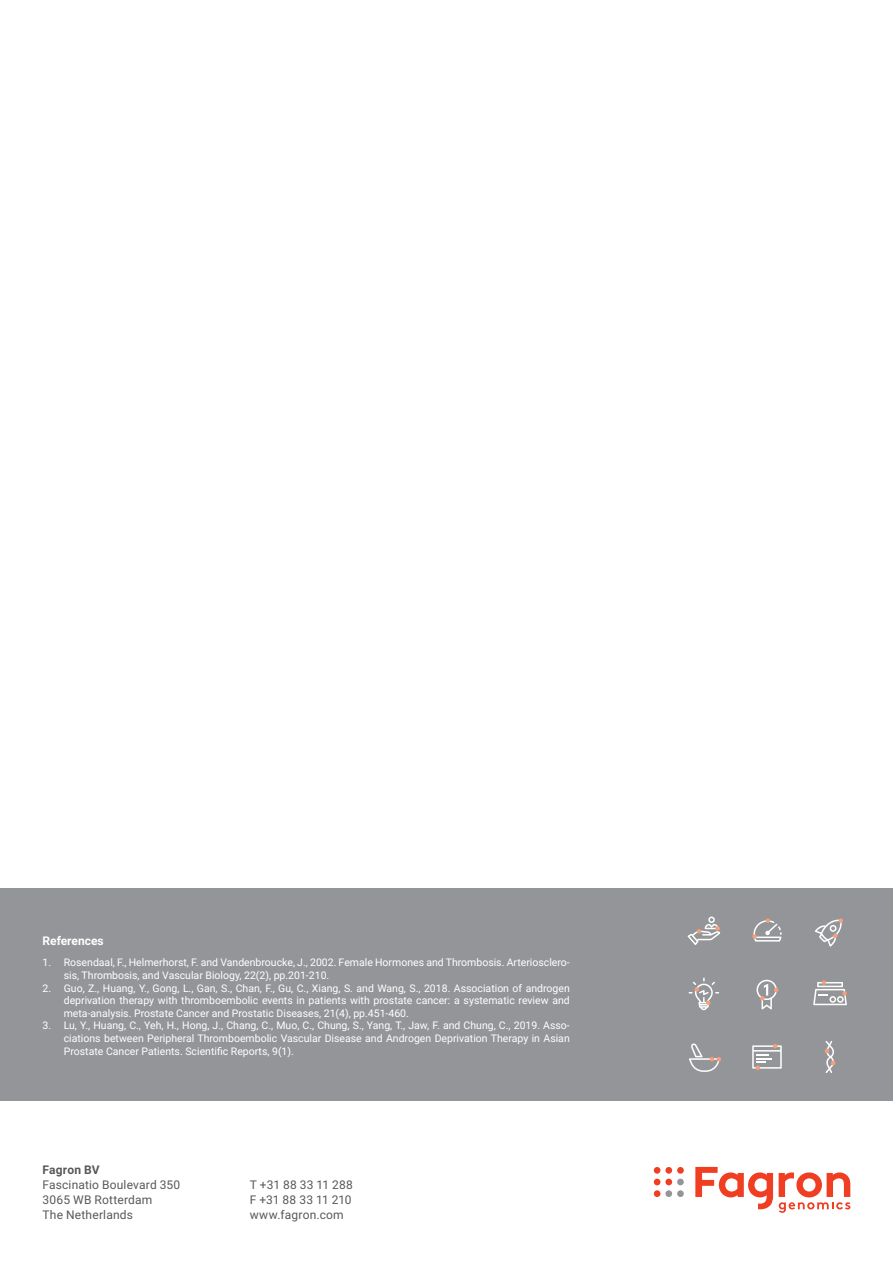
<style>
.page{position:relative;width:893px;height:1263px;background:#fff}
.page>*{position:absolute;margin:0;border:0;box-sizing:border-box;transform-origin:0 0}
.Tab_Text_Caption{font:12px "Roboto";letter-spacing:.015em;color:#57585a}
.t1{font:700 12px "Roboto";color:#fff}
.Tab_Text_Caption-2{font:700 12px "Roboto";letter-spacing:.015em;color:#57585a}
.t2{font:10.5px/12.6px "Roboto";color:#fff;text-align:justify}
</style>
<div class="page">
<div style="left:677px;top:1190px;width:7px;height:7px;background:#939598;border-radius:50%"></div>
<div style="left:654px;top:1190px;width:6px;height:7px;background:#ef3e22;border-radius:50%"></div>
<div style="left:665px;top:1190px;width:7px;height:7px;background:#939598;border-radius:50%"></div>
<div style="left:677px;top:1167px;width:7px;height:7px;background:#ef3e22;border-radius:50%"></div>
<div style="left:654px;top:1167px;width:6px;height:7px;background:#ef3e22;border-radius:50%"></div>
<div style="left:665px;top:1167px;width:7px;height:7px;background:#ef3e22;border-radius:50%"></div>
<div style="left:677px;top:1179px;width:7px;height:6px;background:#939598;border-radius:50%"></div>
<svg style="left:654px;top:1179px;width:6px;height:6px"></svg>
<div style="left:665px;top:1179px;width:7px;height:6px;background:#ef3e22;border-radius:50%"></div>
<svg style="left:695px;top:1167px;width:78px;height:42px"></svg>
<svg style="left:779px;top:1172px;width:71px;height:41px"></svg>
<div style="left:0;top:888px;width:893px;height:213px;background:#939598"></div>
<svg style="left:756px;top:980px;width:22px;height:29px"></svg>
<svg style="left:689px;top:977px;width:30px;height:33px"></svg>
<svg style="left:752px;top:918px;width:30px;height:23px"></svg>
<svg style="left:688px;top:916px;width:32px;height:29px"></svg>
<svg style="left:815px;top:918px;width:28px;height:28px"></svg>
<svg style="left:825px;top:1041px;width:10px;height:32px"></svg>
<svg style="left:752px;top:1044px;width:30px;height:26px"></svg>
<svg style="left:689px;top:1043px;width:32px;height:29px"></svg>
<svg style="left:813px;top:980px;width:34px;height:25px"></svg>
<p class="t1" style="left:43px;top:932px;width:63px">References</p>
<p class="t2" style="left:64px;top:956px;width:507px;text-indent:-21px">1. Rosendaal, F., Helmerhorst, F. and Vandenbroucke, J., 2002. Female Hormones and Thrombosis. Arteriosclero&shy;sis, Thrombosis, and Vascular Biology, 22(2), pp.201-210.</p>
<p class="t2" style="left:64px;top:981px;width:508px;text-indent:-21px">2. Guo, Z., Huang, Y., Gong, L., Gan, S., Chan, F., Gu, C., Xiang, S. and Wang, S., 2018. Association of androgen deprivation therapy with thromboembolic events in patients with prostate cancer: a systematic review and meta-analysis. Prostate Cancer and Prostatic Diseases, 21(4), pp.451-460.</p>
<p class="t2" style="left:64px;top:1019px;width:507px;text-indent:-21px">3. Lu, Y., Huang, C., Yeh, H., Hong, J., Chang, C., Muo, C., Chung, S., Yang, T., Jaw, F. and Chung, C., 2019. Asso&shy;ciations between Peripheral Thromboembolic Vascular Disease and Androgen Deprivation Therapy in Asian Prostate Cancer Patients. Scientific Reports, 9(1).</p>
<p class="Tab_Text_Caption-2" style="left:43px;top:1161px;width:59px">Fagron BV</p>
<p class="Tab_Text_Caption" style="left:43px;top:1176px;width:139px">Fascinatio Boulevard 350</p>
<p class="Tab_Text_Caption" style="left:43px;top:1191px;width:111px">3065 WB Rotterdam</p>
<p class="Tab_Text_Caption" style="left:43px;top:1206px;width:92px">The Netherlands</p>
<p class="Tab_Text_Caption" style="left:250px;top:1176px;width:105px">T +31 88 33 11 288</p>
<p class="Tab_Text_Caption" style="left:250px;top:1191px;width:103px">F +31 88 33 11 210</p>
<p class="Tab_Text_Caption" style="left:250px;top:1206px;width:95px">www.fagron.com</p>
</div>
